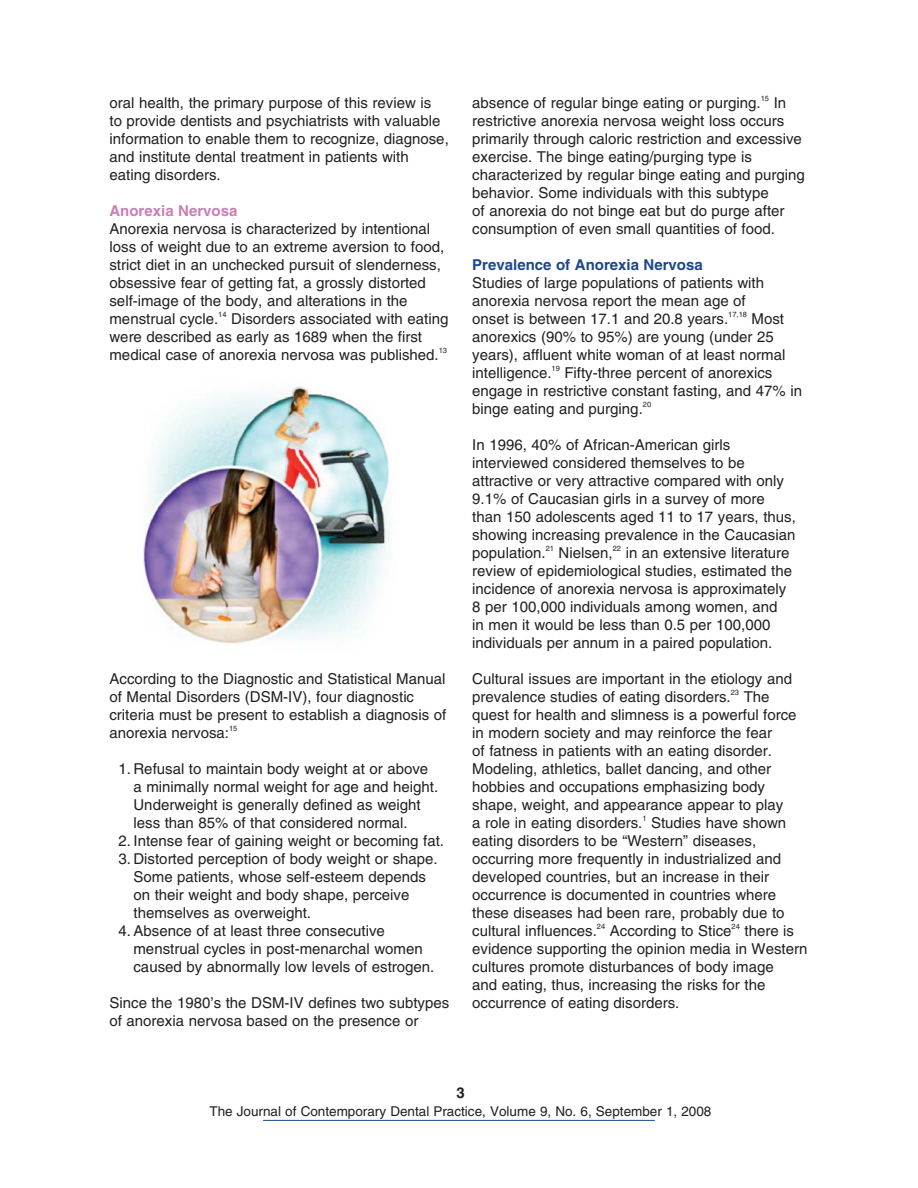
<style>
.page{position:relative;width:918px;height:1188px;background:#fff}
.page>*{position:absolute;margin:0;border:0;box-sizing:border-box;transform-origin:0 0}
.t1{font:15px/18px "Helvetica";color:#231f20}
.t2{font:700 15px "Helvetica";color:#1c468e}
.t3{font:700 15px "Helvetica";color:#c780b6}
.t4{font:700 15px "Helvetica";color:#231f20}
.t5{font:13.5px "Helvetica";color:#231f20}
.t6{font:7.5px "Helvetica";color:#231f20}
</style>
<div class="page">
<hr style="left:263px;top:1120px;width:392px;height:1px;background:#1c468e">
<img style="left:143px;top:386px;width:247px;height:258px">
<p class="t1" style="left:110px;top:95px;width:341px">oral health, the primary purpose of this review is<br>to provide dentists and psychiatrists with valuable information to enable them to recognize, diagnose, and institute dental treatment in patients with eating disorders.</p>
<p class="t3" style="left:109px;top:205px;width:129px">Anorexia Nervosa</p>
<p class="t1" style="left:109px;top:221px;width:336px">Anorexia nervosa is characterized by intentional loss of weight due to an extreme aversion to food, strict diet in an unchecked pursuit of slenderness, obsessive fear of getting fat, a grossly distorted self-image of the body, and alterations in the menstrual cycle.</p>
<p class="t6" style="left:218px;top:311px;width:10px">14</p>
<p class="t1" style="left:109px;top:311px;width:340px;text-indent:122px">Disorders associated with eating were described as early as 1689 when the first medical case of anorexia nervosa was published.</p>
<p class="t6" style="left:439px;top:347px;width:10px">13</p>
<p class="t1" style="left:109px;top:671px;width:338px">According to the Diagnostic and Statistical Manual of Mental Disorders (DSM-IV), four diagnostic criteria must be present to establish a diagnosis of anorexia nervosa:</p>
<p class="t6" style="left:229px;top:725px;width:10px">15</p>
<p class="t1" style="left:133px;top:761px;width:306px;text-indent:-15px">1. Refusal to maintain body weight at or above a minimally normal weight for age and height.<br>Underweight is generally defined as weight less than 85% of that considered normal.</p>
<p class="t1" style="left:118px;top:833px;width:327px">2. Intense fear of gaining weight or becoming fat.</p>
<p class="t1" style="left:133px;top:851px;width:306px;text-indent:-15px">3. Distorted perception of body weight or shape.<br>Some patients, whose self-esteem depends on their weight and body shape, perceive themselves as overweight.</p>
<p class="t1" style="left:133px;top:923px;width:302px;text-indent:-15px">4. Absence of at least three consecutive menstrual cycles in post-menarchal women caused by abnormally low levels of estrogen.</p>
<p class="t1" style="left:109px;top:995px;width:341px">Since the 1980’s the DSM-IV defines two subtypes of anorexia nervosa based on the presence or</p>
<p class="t1" style="left:472px;top:95px;width:290px">absence of regular binge eating or purging.</p>
<p class="t6" style="left:761px;top:95px;width:10px">15</p>
<p class="t1" style="left:472px;top:95px;width:334px;text-indent:301px">In restrictive anorexia nervosa weight loss occurs primarily through caloric restriction and excessive exercise. The binge eating/purging type is characterized by regular binge eating and purging behavior. Some individuals with this subtype<br>of anorexia do not binge eat but do purge after consumption of even small quantities of food.</p>
<p class="t2" style="left:472px;top:259px;width:232px">Prevalence of Anorexia Nervosa</p>
<p class="t1" style="left:472px;top:275px;width:293px">Studies of large populations of patients with anorexia nervosa report the mean age of onset is between 17.1 and 20.8 years.</p>
<p class="t6" style="left:728px;top:311px;width:20px">17,18</p>
<p class="t1" style="left:472px;top:311px;width:315px;text-indent:279px">Most anorexics (90% to 95%) are young (under 25 years), affluent white woman of at least normal intelligence.</p>
<p class="t6" style="left:552px;top:365px;width:10px">19</p>
<p class="t1" style="left:472px;top:365px;width:331px;text-indent:92px">Fifty-three percent of anorexics engage in restrictive constant fasting, and 47% in binge eating and purging.</p>
<p class="t6" style="left:643px;top:401px;width:10px">20</p>
<p class="t1" style="left:472px;top:437px;width:325px">In 1996, 40% of African-American girls interviewed considered themselves to be attractive or very attractive compared with only 9.1% of Caucasian girls in a survey of more than 150 adolescents aged 11 to 17 years, thus, showing increasing prevalence in the Caucasian population.</p>
<p class="t6" style="left:546px;top:545px;width:10px">21</p>
<p class="t1" style="left:559px;top:545px;width:56px">Nielsen,</p>
<p class="t6" style="left:613px;top:545px;width:10px">22</p>
<p class="t1" style="left:472px;top:545px;width:321px;text-indent:153px">in an extensive literature review of epidemiological studies, estimated the incidence of anorexia nervosa is approximately 8 per 100,000 individuals among women, and in men it would be less than 0.5 per 100,000 individuals per annum in a paired population.</p>
<p class="t1" style="left:472px;top:671px;width:321px">Cultural issues are important in the etiology and prevalence studies of eating disorders.</p>
<p class="t6" style="left:731px;top:689px;width:10px">23</p>
<p class="t1" style="left:472px;top:689px;width:326px;text-indent:271px">The quest for health and slimness is a powerful force in modern society and may reinforce the fear<br>of fatness in patients with an eating disorder.<br>Modeling, athletics, ballet dancing, and other hobbies and occupations emphasizing body shape, weight, and appearance appear to play<br>a role in eating disorders.</p>
<p class="t6" style="left:642px;top:815px;width:6px">1</p>
<p class="t1" style="left:472px;top:815px;width:315px;text-indent:179px">Studies have shown eating disorders to be “Western” diseases, occurring more frequently in industrialized and developed countries, but an increase in their occurrence is documented in countries where these diseases had been rare, probably due to cultural influences.</p>
<p class="t6" style="left:597px;top:923px;width:10px">24</p>
<p class="t1" style="left:610px;top:923px;width:123px">According to Stice</p>
<p class="t6" style="left:732px;top:923px;width:10px">24</p>
<p class="t1" style="left:472px;top:923px;width:337px;text-indent:272px">there is evidence supporting the opinion media in Western cultures promote disturbances of body image<br>and eating, thus, increasing the risks for the occurrence of eating disorders.</p>
<p class="t4" style="left:456px;top:1087px;width:10px">3</p>
<p class="t5" style="left:210px;top:1106px;width:503px">The Journal of Contemporary Dental Practice, Volume 9, No. 6, September 1, 2008</p>
</div>
